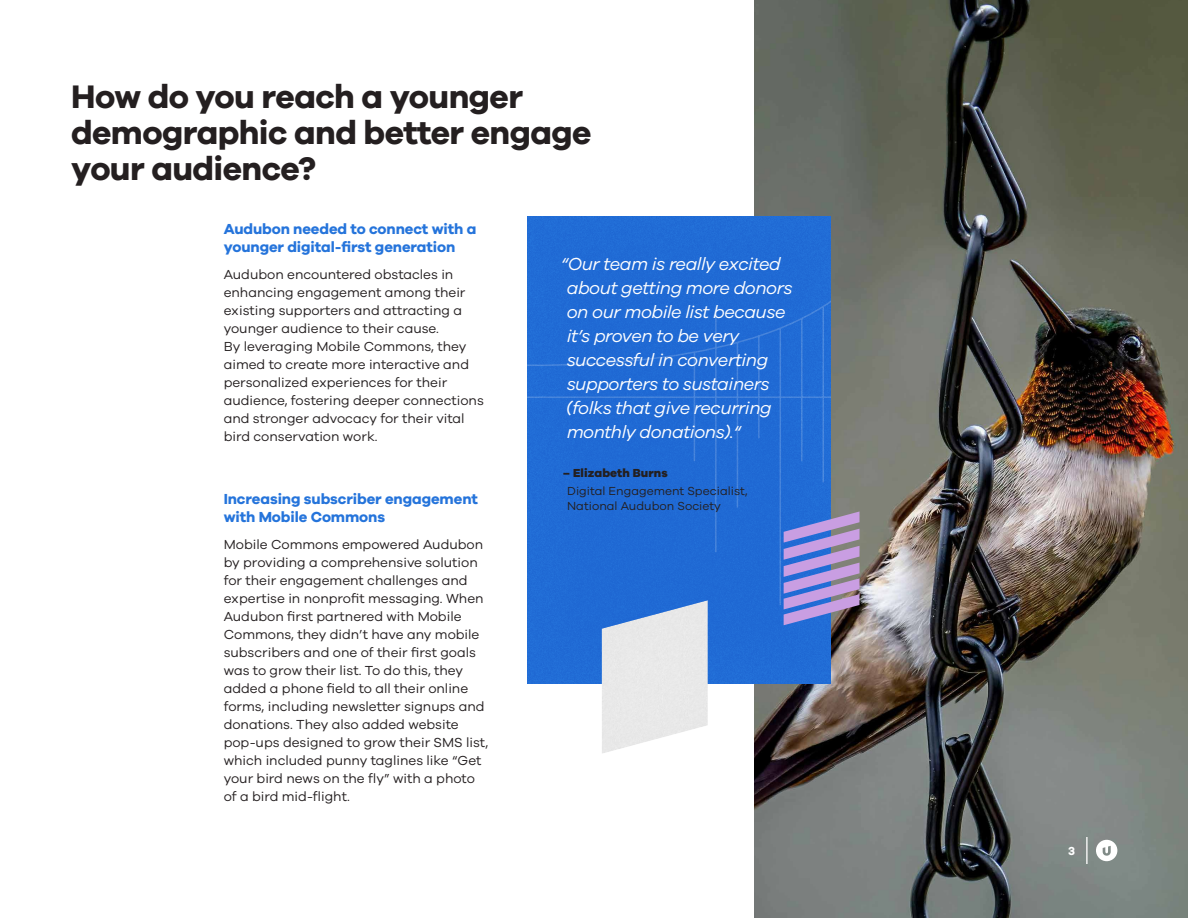
<style>
.page{position:relative;width:1188px;height:918px;background:#fff}
.page>*{position:absolute;margin:0;border:0;box-sizing:border-box;transform-origin:0 0}
.t1{font:700 33.6px/36px "Galano Grotesque";letter-spacing:-.02em;color:#241f20}
.t2{font:italic 18px/24px "Galano Grotesque";letter-spacing:-.025em;color:#fff}
.t3{font:700 15px/18px "Galano Grotesque";letter-spacing:-.005em;color:#2574db}
.t4{font:13.5px/18px "Galano Grotesque";color:#241f20}
.t5{font:12px/15px "Galano Grotesque";color:#241f20}
.t6{font:800 12px "Galano Grotesque";letter-spacing:.01em;color:#241f20}
.t7{font:700 12px "Galano Grotesque";color:#fff}
</style>
<div class="page">
<img style="left:755px;top:0;width:433px;height:918px">
<div style="left:526px;top:214px;width:306px;height:471px;background:#206bd5"></div>
<svg style="left:599px;top:600px;width:110px;height:153px"></svg>
<svg style="left:784px;top:511px;width:76px;height:114px"></svg>
<svg style="left:1096px;top:840px;width:21px;height:21px"></svg>
<hr style="left:1086px;top:837px;width:2px;height:27px;background:#efefef">
<h1 class="t1" style="left:71px;top:78px;width:522px">How do you reach a younger demographic and better engage your audience?</h1>
<p class="t3" style="left:224px;top:219px;width:254px">Audubon needed to connect with a younger digital-first generation</p>
<p class="t4" style="left:224px;top:265px;width:262px">Audubon encountered obstacles in enhancing engagement among their existing supporters and attracting a younger audience to their cause.<br>By leveraging Mobile Commons, they aimed to create more interactive and personalized experiences for their audience, fostering deeper connections and stronger advocacy for their vital bird conservation work.</p>
<p class="t3" style="left:224px;top:489px;width:256px">Increasing subscriber engagement with Mobile Commons</p>
<p class="t4" style="left:224px;top:535px;width:266px">Mobile Commons empowered Audubon by providing a comprehensive solution for their engagement challenges and expertise in nonprofit messaging. When Audubon first partnered with Mobile Commons, they didn’t have any mobile subscribers and one of their first goals was to grow their list. To do this, they added a phone field to all their online forms, including newsletter signups and donations. They also added website pop-ups designed to grow their SMS list, which included punny taglines like “Get your bird news on the fly” with a photo of a bird mid-flight.</p>
<h2 class="t2" style="left:561px;top:251px;width:233px">“Our team is really excited about getting more donors on our mobile list because it’s proven to be very successful in converting supporters to sustainers (folks that give recurring monthly donations).“</h2>
<p class="t6" style="left:563px;top:465px;width:107px">– Elizabeth Burns</p>
<p class="t5" style="left:567px;top:483px;width:182px">Digital Engagement Specialist,<br>National Audubon Society</p>
<p class="t7" style="left:1068px;top:844px;width:8px">3</p>
</div>
